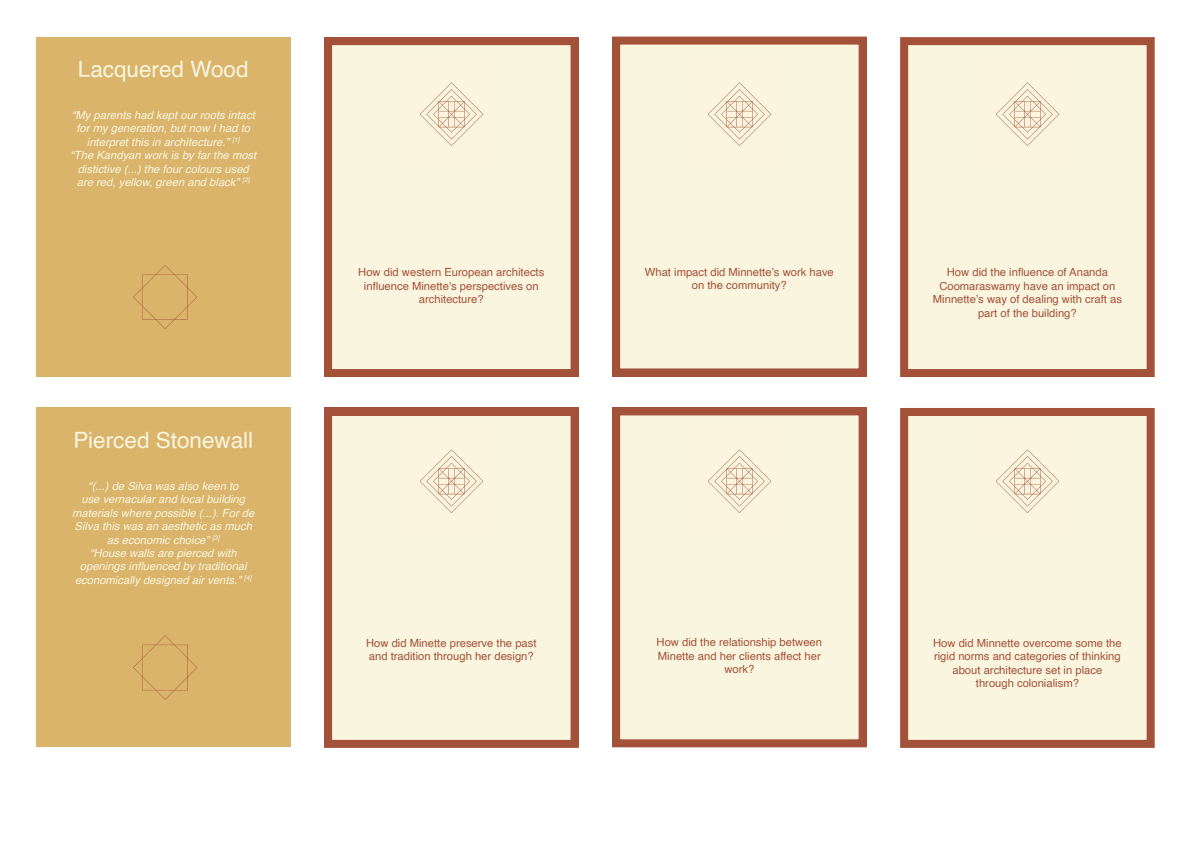
<style>
.page{position:relative;width:1191px;height:842px;background:#fff}
.page>*{position:absolute;margin:0;border:0;box-sizing:border-box;transform-origin:0 0}
.t1{font:22.5px "Helvetica";color:#f9f6e1}
.t2{font:11.2px/13.5px "Helvetica";color:#a4513a;text-align:center}
.t3{font:italic 11.2px/13.5px "Helvetica";color:#f9f6e1;text-align:center}
.t4{font:italic 11.2px/13.5px "Helvetica";color:#faf5de;text-align:center}
</style>
<div class="page">
<div style="left:612px;top:37px;width:254px;height:339px;background:#faf5de;border:8px solid #a4513a"></div>
<div style="left:900px;top:37px;width:254px;height:340px;background:#faf5de;border:8px solid #a4513a"></div>
<div style="left:900px;top:408px;width:254px;height:340px;background:#faf5de;border:8px solid #a4513a"></div>
<div style="left:612px;top:407px;width:254px;height:340px;background:#faf5de;border:8px solid #a4513a"></div>
<div style="left:324px;top:37px;width:254px;height:340px;background:#faf5de;border:8px solid #a4513a"></div>
<div style="left:324px;top:408px;width:254px;height:340px;background:#faf5de;border:8px solid #a4513a"></div>
<div style="left:36px;top:37px;width:254px;height:339px;background:#dab46a"></div>
<div style="left:36px;top:407px;width:254px;height:340px;background:#dab46a"></div>
<img style="left:133px;top:265px;width:64px;height:64px">
<img style="left:133px;top:635px;width:64px;height:65px">
<img style="left:419px;top:82px;width:65px;height:64px">
<img style="left:419px;top:449px;width:65px;height:64px">
<img style="left:707px;top:82px;width:65px;height:64px">
<img style="left:707px;top:449px;width:65px;height:64px">
<img style="left:995px;top:82px;width:65px;height:64px">
<img style="left:995px;top:449px;width:65px;height:64px">
<p class="t1" style="left:78px;top:52px;width:172px">Lacquered Wood</p>
<p class="t3" style="left:70px;top:108px;width:188px">“My parents had kept our roots intact for my generation, but now I had to interpret this in architecture.” <sup>[1]<br></sup>“The Kandyan work is by far the most distictive (...) the four colours used are red, yellow, green and black” <sup>[2]</sup></p>
<p class="t1" style="left:73px;top:423px;width:181px">Pierced Stonewall</p>
<p class="t3" style="left:72px;top:479px;width:184px">“(...) de Silva was also keen to<br>use vernacular and local building materials where possible (...). For de<br>Silva this was an aesthetic as much as economic choice” <sup>[3]</sup></p>
<p class="t4" style="left:80px;top:547px;width:168px">“House walls are pierced with openings influenced by traditional</p>
<p class="t4" style="left:75px;top:573px;width:178px">economically designed air vents.” <sup>[4]</sup></p>
<p class="t2" style="left:358px;top:266px;width:188px">How did western European architects influence Minette’s perspectives on architecture?</p>
<p class="t2" style="left:645px;top:265px;width:190px">What impact did Minnette’s work have on the community?</p>
<p class="t2" style="left:933px;top:266px;width:190px">How did the influence of Ananda<br>Coomaraswamy have an impact on<br>Minnette’s way of dealing with craft as part of the building?</p>
<p class="t2" style="left:366px;top:637px;width:172px;text-align:left">How did Minette preserve the past and tradition through her design?</p>
<p class="t2" style="left:656px;top:636px;width:167px">How did the relationship between<br>Minette and her clients affect her work?</p>
<p class="t2" style="left:933px;top:637px;width:190px">How did Minnette overcome some the rigid norms and categories of thinking about architecture set in place through colonialism?</p>
</div>
